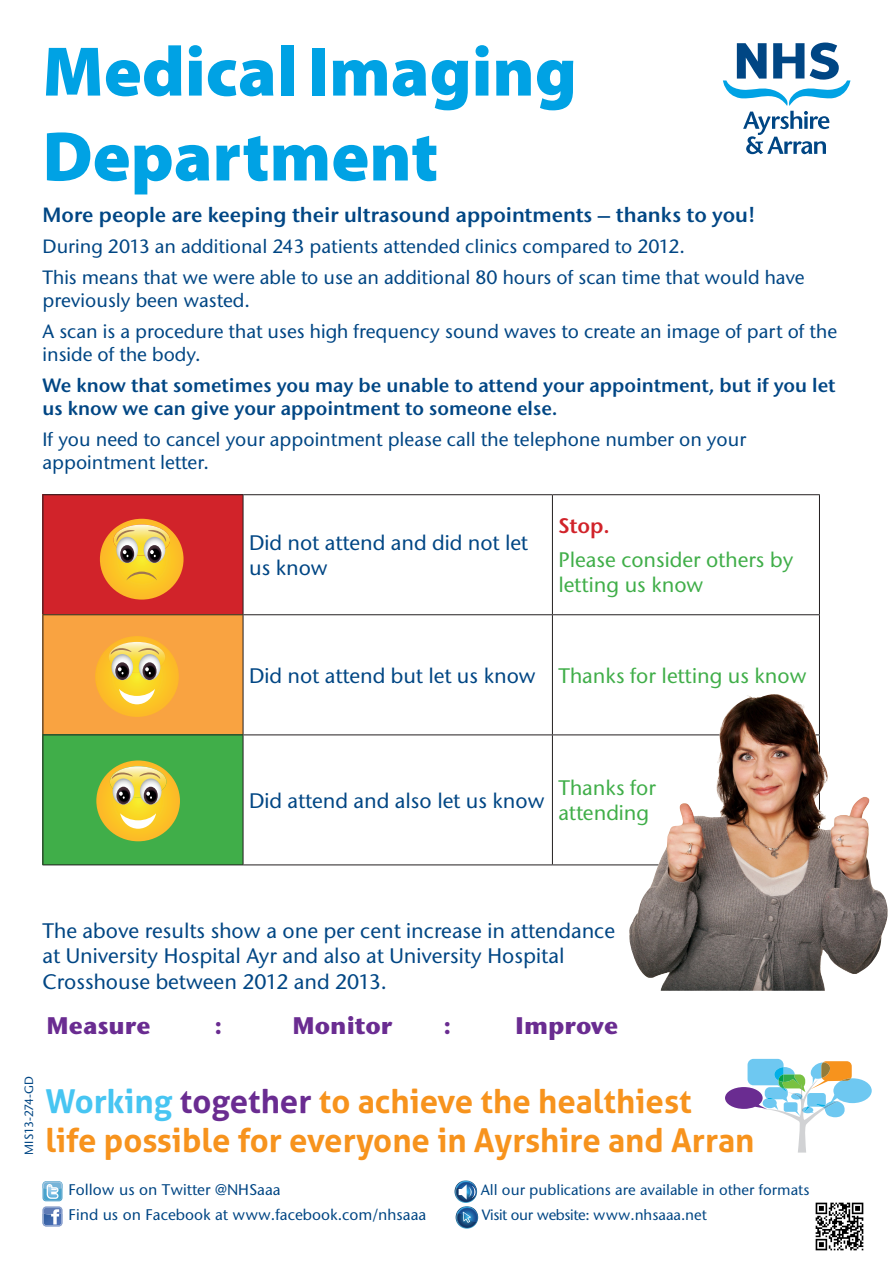
<style>
.page{position:relative;width:893px;height:1263px;background:#fff}
.page>*{position:absolute;margin:0;border:0;box-sizing:border-box;transform-origin:0 0}
.body_text{font:900 70.8px/84.9px "Myriad Pro";color:#00a2e4}
.t1{font:700 32.85px/39.5px "Aller";color:#f7931d}
.body_text-2{font:700 24px "Stone Sans ITC Std";color:#6a2c91}
.body_text-3{font:500 21px/25.2px "Stone Sans ITC Std";color:#004684}
.body_text-4{font:500 21px/25.2px "Stone Sans ITC Std";color:#40ae49}
.body_text-5{font:600 21px "Stone Sans ITC Std";color:#d1232a}
.body_text-6{font:600 20.55px "Stone Sans ITC Std";color:#004684}
.body_text-7{font:500 19.2px/23.1px "Stone Sans ITC Std";color:#004684}
.body_text-8{font:600 19.2px/23.1px "Stone Sans ITC Std";color:#004684}
.body{font:500 15.45px "Stone Sans ITC Std";color:#004684}
.body-2{font:500 14.85px "Stone Sans ITC Std";color:#004684}
.body-3{font:500 14.85px "Stone Sans ITC Std";letter-spacing:-.025em;color:#004684}
.body_text-9{font:500 12px "Stone Sans ITC Std";color:#004684}
.s1{color:#47c5f2}
.s2{color:#6a2c91}
</style>
<div class="page">
<svg style="left:723px;top:43px;width:127px;height:111px"></svg>
<img style="left:815px;top:1202px;width:49px;height:49px">
<svg style="left:43px;top:1181px;width:19px;height:45px"></svg>
<svg style="left:456px;top:1206px;width:22px;height:23px"></svg>
<svg style="left:456px;top:1207px;width:21px;height:21px"></svg>
<svg style="left:457px;top:1207px;width:20px;height:16px"></svg>
<svg style="left:454px;top:1180px;width:23px;height:23px"></svg>
<svg style="left:455px;top:1181px;width:21px;height:21px"></svg>
<svg style="left:456px;top:1181px;width:20px;height:18px"></svg>
<svg style="left:725px;top:1059px;width:147px;height:93px"></svg>
<div style="left:43px;top:495px;width:200px;height:120px;background:#d1232a"></div>
<div style="left:43px;top:615px;width:200px;height:120px;background:#f9a341"></div>
<div style="left:43px;top:735px;width:200px;height:130px;background:#40ae49"></div>
<hr style="left:43px;top:494px;width:200px;height:1px;background:#231f20">
<hr style="left:43px;top:495px;width:1px;height:119px;background:#231f20">
<hr style="left:243px;top:494px;width:309px;height:1px;background:#231f20">
<hr style="left:243px;top:495px;width:1px;height:119px;background:#231f20">
<hr style="left:552px;top:494px;width:268px;height:1px;background:#231f20">
<hr style="left:552px;top:495px;width:1px;height:119px;background:#231f20">
<hr style="left:819px;top:495px;width:1px;height:119px;background:#231f20">
<hr style="left:43px;top:614px;width:200px;height:1px;background:#231f20">
<hr style="left:43px;top:615px;width:1px;height:119px;background:#231f20">
<hr style="left:243px;top:614px;width:309px;height:1px;background:#231f20">
<hr style="left:243px;top:615px;width:1px;height:119px;background:#231f20">
<hr style="left:552px;top:614px;width:268px;height:1px;background:#231f20">
<hr style="left:552px;top:615px;width:1px;height:119px;background:#231f20">
<hr style="left:819px;top:615px;width:1px;height:119px;background:#231f20">
<hr style="left:43px;top:734px;width:200px;height:1px;background:#231f20">
<hr style="left:43px;top:735px;width:1px;height:129px;background:#231f20">
<hr style="left:243px;top:734px;width:309px;height:1px;background:#231f20">
<hr style="left:243px;top:735px;width:1px;height:129px;background:#231f20">
<hr style="left:552px;top:734px;width:268px;height:1px;background:#231f20">
<hr style="left:552px;top:735px;width:1px;height:129px;background:#231f20">
<hr style="left:43px;top:864px;width:200px;height:1px;background:#231f20">
<hr style="left:243px;top:864px;width:309px;height:1px;background:#231f20">
<hr style="left:552px;top:864px;width:268px;height:1px;background:#231f20">
<svg style="left:100px;top:519px;width:84px;height:81px"></svg>
<svg style="left:95px;top:636px;width:84px;height:81px"></svg>
<svg style="left:96px;top:760px;width:84px;height:81px"></svg>
<img style="left:628px;top:694px;width:260px;height:297px">
<p class="body_text" style="left:43px;top:26px;width:536px">Medical Imaging<br>Department</p>
<p class="body_text-6" style="left:43px;top:202px;width:714px">More people are keeping their ultrasound appointments – thanks to you!</p>
<p class="body_text-7" style="left:43px;top:235px;width:644px">During 2013 an additional 243 patients attended clinics compared to 2012.</p>
<p class="body_text-7" style="left:43px;top:265px;width:764px">This means that we were able to use an additional 80 hours of scan time that would have previously been wasted.</p>
<p class="body_text-7" style="left:43px;top:319px;width:796px">A scan is a procedure that uses high frequency sound waves to create an image of part of the inside of the body.</p>
<p class="body_text-8" style="left:43px;top:373px;width:794px">We know that sometimes you may be unable to attend your appointment, but if you let us know we can give your appointment to someone else.</p>
<p class="body_text-7" style="left:43px;top:427px;width:705px">If you need to cancel your appointment please call the telephone number on your appointment letter.</p>
<p class="body_text-3" style="left:249px;top:530px;width:280px">Did not attend and did not let us know</p>
<p class="body_text-5" style="left:558px;top:512px;width:53px">Stop.</p>
<p class="body_text-4" style="left:558px;top:547px;width:237px">Please consider others by letting us know</p>
<p class="body_text-3" style="left:249px;top:662px;width:288px">Did not attend but let us know</p>
<p class="body_text-4" style="left:558px;top:662px;width:250px">Thanks for letting us know</p>
<p class="body_text-3" style="left:249px;top:787px;width:297px">Did attend and also let us know</p>
<p class="body_text-4" style="left:558px;top:775px;width:99px">Thanks for</p>
<p class="body_text-4" style="left:558px;top:800px;width:92px">attending</p>
<p class="body_text-3" style="left:43px;top:918px;width:574px">The above results show a one per cent increase in attendance at University Hospital Ayr and also at University Hospital<br>Crosshouse between 2012 and 2013.</p>
<p class="body_text-2" style="left:46px;top:1010px;width:106px">Measure</p>
<p class="body_text-2" style="left:214px;top:1010px;width:9px">:</p>
<p class="body_text-2" style="left:292px;top:1010px;width:101px">Monitor</p>
<p class="body_text-2" style="left:444px;top:1010px;width:9px">:</p>
<p class="body_text-2" style="left:515px;top:1010px;width:105px">Improve</p>
<p class="body_text-9" style="left:22px;top:1154px;width:80px;rotate:-90deg">MIS13-274-GD</p>
<p class="t1" style="left:46px;top:1081px;width:710px"><span class="s1">Working</span> <span class="s2">together</span> to achieve the healthiest<br>life possible for everyone in Ayrshire and Arran</p>
<p class="body" style="left:68px;top:1180px;width:214px">Follow us on Twitter @NHSaaa</p>
<p class="body" style="left:69px;top:1205px;width:359px">Find us on Facebook at www.facebook.com/nhsaaa</p>
<p class="body-2" style="left:481px;top:1180px;width:330px">All our publications are available in other formats</p>
<p class="body-3" style="left:482px;top:1206px;width:227px">Visit our website: www.nhsaaa.net</p>
</div>
